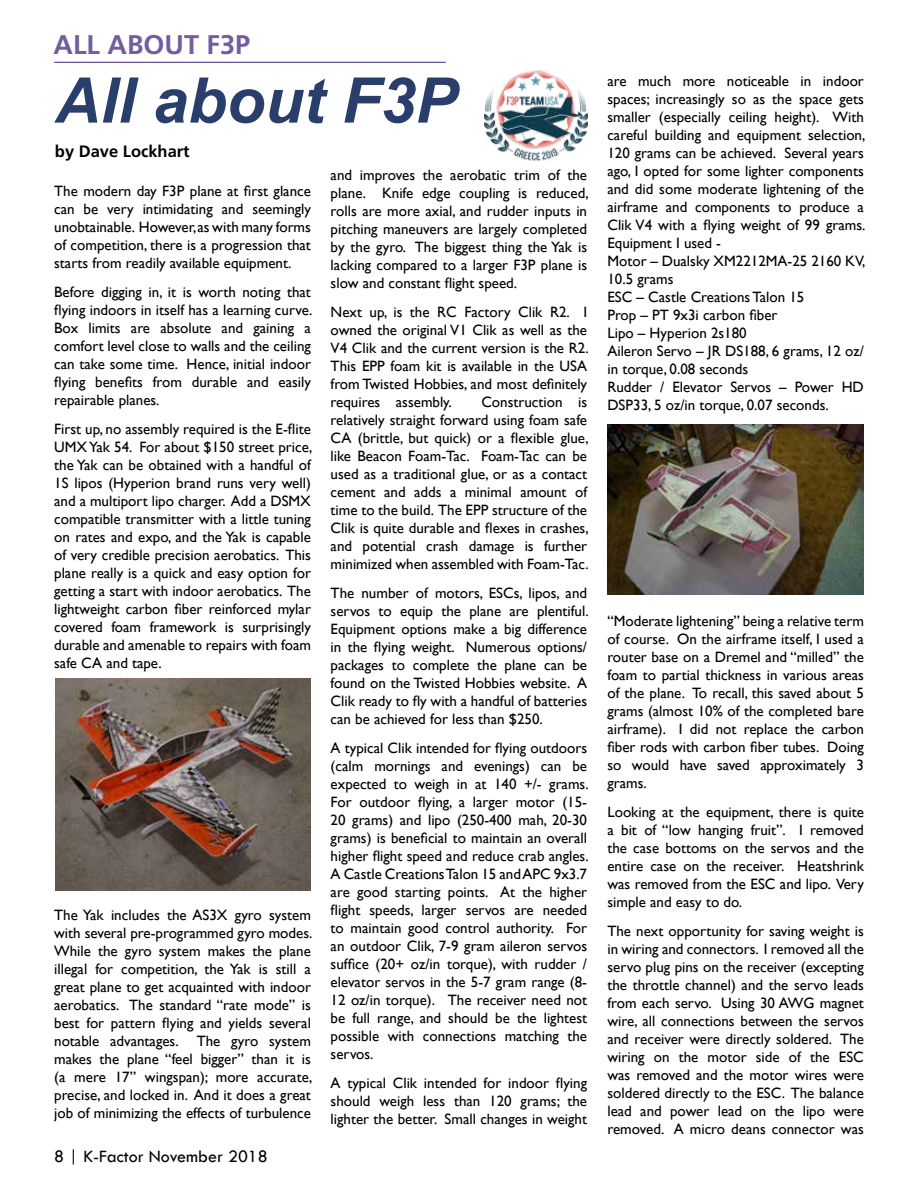
<style>
.page{position:relative;width:918px;height:1188px;background:#fff}
.page>*{position:absolute;margin:0;border:0;box-sizing:border-box;transform-origin:0 0}
.t1{font:italic 700 63px "Arial";color:#293e6b}
.t2{font:700 27px "Frutiger LT Std";color:#745ca0}
.t3{font:18px "Tw Cen";color:#000}
.t4{font:700 16.5px "Frutiger LT Std";color:#000}
.t5{font:15px/18px "Gill Sans";color:#000;text-align:justify}
</style>
<div class="page">
<hr style="left:54px;top:62px;width:392px;height:1px;background:#462581">
<img style="left:484px;top:70px;width:104px;height:91px">
<img style="left:55px;top:678px;width:256px;height:212px">
<img style="left:608px;top:424px;width:256px;height:171px">
<h2 class="t2" style="left:54px;top:29px;width:198px">ALL ABOUT F3P</h2>
<h1 class="t1" style="left:55px;top:60px;width:404px">All about F3P</h1>
<p class="t4" style="left:55px;top:142px;width:136px">by Dave Lockhart</p>
<p class="t5" style="left:54px;top:182px;width:258px">The modern day F3P plane at first glance can be very intimidating and seemingly unobtainable. However, as with many forms of competition, there is a progression that starts from readily available equipment.</p>
<p class="t5" style="left:54px;top:283px;width:260px">Before digging in, it is worth noting that flying indoors in itself has a learning curve.<br>Box limits are absolute and gaining a comfort level close to walls and the ceiling can take some time. Hence, initial indoor flying benefits from durable and easily repairable planes.</p>
<p class="t5" style="left:54px;top:420px;width:260px">First up, no assembly required is the E-flite UMX Yak 54. For about $150 street price, the Yak can be obtained with a handful of 1S lipos (Hyperion brand runs very well) and a multiport lipo charger. Add a DSMX compatible transmitter with a little tuning on rates and expo, and the Yak is capable of very credible precision aerobatics. This plane really is a quick and easy option for getting a start with indoor aerobatics. The lightweight carbon fiber reinforced mylar covered foam framework is surprisingly durable and amenable to repairs with foam safe CA and tape.</p>
<p class="t5" style="left:54px;top:906px;width:260px">The Yak includes the AS3X gyro system with several pre-programmed gyro modes.<br>While the gyro system makes the plane illegal for competition, the Yak is still a great plane to get acquainted with indoor aerobatics. The standard “rate mode” is best for pattern flying and yields several notable advantages. The gyro system makes the plane “feel bigger” than it is (a mere 17” wingspan); more accurate, precise, and locked in. And it does a great job of minimizing the effects of turbulence</p>
<p class="t3" style="left:54px;top:1145px;width:215px">8 | K-Factor November 2018</p>
<p class="t5" style="left:331px;top:167px;width:260px">and improves the aerobatic trim of the plane. Knife edge coupling is reduced, rolls are more axial, and rudder inputs in pitching maneuvers are largely completed by the gyro. The biggest thing the Yak is lacking compared to a larger F3P plane is slow and constant flight speed.</p>
<p class="t5" style="left:331px;top:303px;width:259px">Next up, is the RC Factory Clik R2. I owned the original V1 Clik as well as the V4 Clik and the current version is the R2.<br>This EPP foam kit is available in the USA from Twisted Hobbies, and most definitely requires assembly.</p>
<p class="t5" style="left:331px;top:393px;width:260px;text-indent:151px">Construction is relatively straight forward using foam safe CA (brittle, but quick) or a flexible glue, like Beacon Foam-Tac. Foam-Tac can be used as a traditional glue, or as a contact cement and adds a minimal amount of time to the build. The EPP structure of the Clik is quite durable and flexes in crashes, and potential crash damage is further minimized when assembled with Foam-Tac.</p>
<p class="t5" style="left:331px;top:584px;width:259px">The number of motors, ESCs, lipos, and servos to equip the plane are plentiful.<br>Equipment options make a big difference in the flying weight. Numerous options/ packages to complete the plane can be found on the Twisted Hobbies website. A Clik ready to fly with a handful of batteries can be achieved for less than $250.</p>
<p class="t5" style="left:331px;top:739px;width:260px">A typical Clik intended for flying outdoors (calm mornings and evenings) can be expected to weigh in at 140 +/- grams.<br>For outdoor flying, a larger motor (15- 20 grams) and lipo (250-400 mah, 20-30 grams) is beneficial to maintain an overall higher flight speed and reduce crab angles.<br>A Castle Creations Talon 15 and APC 9x3.7 are good starting points. At the higher flight speeds, larger servos are needed to maintain good control authority. For an outdoor Clik, 7-9 gram aileron servos suffice (20+ oz/in torque), with rudder / elevator servos in the 5-7 gram range (8- 12 oz/in torque). The receiver need not be full range, and should be the lightest possible with connections matching the servos.</p>
<p class="t5" style="left:331px;top:1074px;width:258px">A typical Clik intended for indoor flying should weigh less than 120 grams; the lighter the better. Small changes in weight</p>
<p class="t5" style="left:607px;top:72px;width:260px;text-align:left">are much more noticeable in indoor spaces; increasingly so as the space gets smaller (especially ceiling height). With careful building and equipment selection, 120 grams can be achieved. Several years ago, I opted for some lighter components and did some moderate lightening of the airframe and components to produce a Clik V4 with a flying weight of 99 grams.<br>Equipment I used -<br>Motor – Dualsky XM2212MA-25 2160 KV, 10.5 grams<br>ESC – Castle Creations Talon 15<br>Prop – PT 9x3i carbon fiber<br>Lipo – Hyperion 2s180<br>Aileron Servo – JR DS188, 6 grams, 12 oz/ in torque, 0.08 seconds<br>Rudder / Elevator Servos – Power HD DSP33, 5 oz/in torque, 0.07 seconds.</p>
<p class="t5" style="left:607px;top:612px;width:258px">“Moderate lightening” being a relative term of course. On the airframe itself, I used a router base on a Dremel and “milled” the foam to partial thickness in various areas of the plane. To recall, this saved about 5 grams (almost 10% of the completed bare airframe). I did not replace the carbon fiber rods with carbon fiber tubes. Doing so would have saved approximately 3 grams.</p>
<p class="t5" style="left:607px;top:803px;width:258px">Looking at the equipment, there is quite a bit of “low hanging fruit”. I removed the case bottoms on the servos and the entire case on the receiver. Heatshrink was removed from the ESC and lipo. Very simple and easy to do.</p>
<p class="t5" style="left:607px;top:922px;width:258px">The next opportunity for saving weight is in wiring and connectors. I removed all the servo plug pins on the receiver (excepting the throttle channel) and the servo leads from each servo. Using 30 AWG magnet wire, all connections between the servos and receiver were directly soldered. The wiring on the motor side of the ESC was removed and the motor wires were soldered directly to the ESC. The balance lead and power lead on the lipo were removed. A micro deans connector was</p>
</div>
